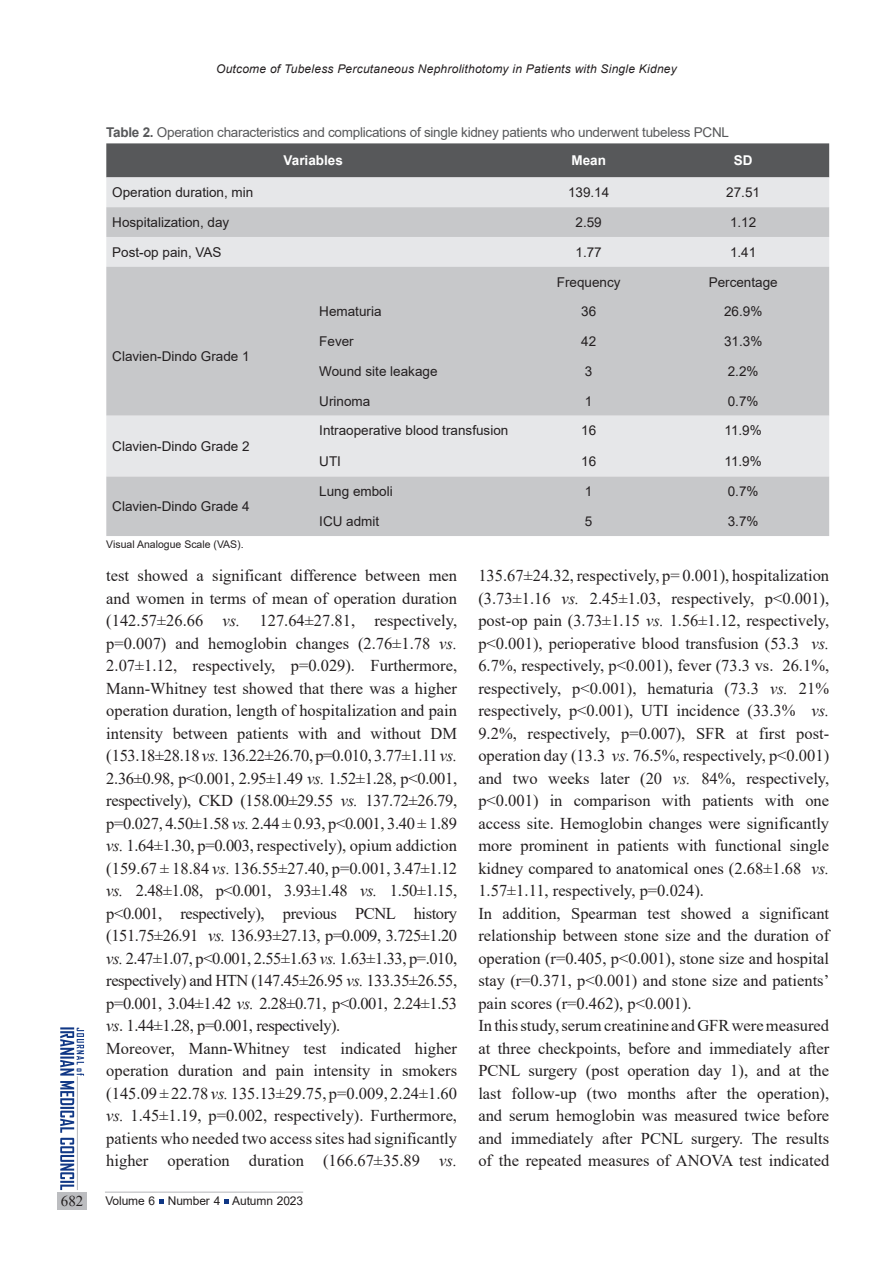
<style>
.page{position:relative;width:893px;height:1263px;background:#fff}
.page>*{position:absolute;margin:0;border:0;box-sizing:border-box;transform-origin:0 0}
.context{font:16.5px/22.5px "Times New Roman";color:#231f20;text-align:justify}
.t1{font:15px "Times New Roman";color:#231f20}
.t2{font:13.5px "Arial";color:#231f20}
.pic-table-t{font:13.5px "Arial";letter-spacing:-.02em;color:#57585a}
.t3{font:700 13.5px "Arial";color:#fff}
.context-2{font:italic 12px "Arial";letter-spacing:.02em;color:#231f20}
.t4{font:12px "Arial";letter-spacing:-.01em;color:#231f20}
.t5{font:10.5px "Arial";color:#231f20}
.s1{font-weight:700}
.s2{font-style:italic}
</style>
<div class="page">
<div style="left:58px;top:1192px;width:29px;height:17px;background:#bcbdc0"></div>
<svg style="left:60px;top:1027px;width:24px;height:163px"></svg>
<hr style="left:77px;top:1076px;width:1px;height:114px;background:#bcbdc0">
<hr style="left:105px;top:1191px;width:198px;height:2px;background:#bcbdc0">
<svg style="left:159px;top:1199px;width:5px;height:5px"></svg>
<svg style="left:224px;top:1199px;width:5px;height:5px"></svg>
<div style="left:106px;top:143px;width:723px;height:34px;background:#57585a"></div>
<div style="left:106px;top:177px;width:723px;height:30px;background:#e6e7e9"></div>
<svg style="left:106px;top:207px;width:723px;height:329px;background:#cfd0d2"></svg>
<p class="context-2" style="left:216px;top:61px;width:462px">Outcome of Tubeless Percutaneous Nephrolithotomy in Patients with Single Kidney</p>
<p class="pic-table-t" style="left:106px;top:123px;width:624px"><span class="s1">Table 2.</span> Operation characteristics and complications of single kidney patients who underwent tubeless PCNL</p>
<p class="t3" style="left:284px;top:151px;width:61px">Variables</p>
<p class="t3" style="left:571px;top:151px;width:36px">Mean</p>
<p class="t3" style="left:734px;top:151px;width:20px">SD</p>
<p class="t2" style="left:112px;top:183px;width:143px">Operation duration, min</p>
<p class="t2" style="left:568px;top:183px;width:43px">139.14</p>
<p class="t2" style="left:726px;top:183px;width:35px">27.51</p>
<p class="t2" style="left:112px;top:213px;width:119px">Hospitalization, day</p>
<p class="t2" style="left:576px;top:213px;width:28px">2.59</p>
<p class="t2" style="left:730px;top:213px;width:28px">1.12</p>
<p class="t2" style="left:112px;top:243px;width:111px">Post-op pain, VAS</p>
<p class="t2" style="left:576px;top:243px;width:28px">1.77</p>
<p class="t2" style="left:730px;top:243px;width:28px">1.41</p>
<p class="t2" style="left:557px;top:272px;width:65px">Frequency</p>
<p class="t2" style="left:709px;top:272px;width:71px">Percentage</p>
<p class="t2" style="left:112px;top:347px;width:139px">Clavien-Dindo Grade 1</p>
<p class="t2" style="left:112px;top:437px;width:139px">Clavien-Dindo Grade 2</p>
<p class="t2" style="left:112px;top:497px;width:139px">Clavien-Dindo Grade 4</p>
<p class="t5" style="left:106px;top:537px;width:139px">Visual Analogue Scale (VAS).</p>
<p class="t2" style="left:319px;top:302px;width:64px">Hematuria</p>
<p class="t2" style="left:581px;top:302px;width:17px">36</p>
<p class="t2" style="left:724px;top:302px;width:40px">26.9%</p>
<p class="t2" style="left:319px;top:332px;width:36px">Fever</p>
<p class="t2" style="left:581px;top:332px;width:17px">42</p>
<p class="t2" style="left:724px;top:332px;width:40px">31.3%</p>
<p class="t2" style="left:319px;top:362px;width:120px">Wound site leakage</p>
<p class="t2" style="left:585px;top:362px;width:9px">3</p>
<p class="t2" style="left:728px;top:362px;width:32px">2.2%</p>
<p class="t2" style="left:319px;top:392px;width:53px">Urinoma</p>
<p class="t2" style="left:585px;top:392px;width:9px">1</p>
<p class="t2" style="left:728px;top:392px;width:32px">0.7%</p>
<p class="t2" style="left:319px;top:421px;width:191px">Intraoperative blood transfusion</p>
<p class="t2" style="left:581px;top:421px;width:17px">16</p>
<p class="t2" style="left:724px;top:421px;width:39px">11.9%</p>
<p class="t2" style="left:319px;top:452px;width:23px">UTI</p>
<p class="t2" style="left:581px;top:452px;width:17px">16</p>
<p class="t2" style="left:724px;top:452px;width:39px">11.9%</p>
<p class="t2" style="left:319px;top:482px;width:75px">Lung emboli</p>
<p class="t2" style="left:585px;top:482px;width:9px">1</p>
<p class="t2" style="left:728px;top:482px;width:32px">0.7%</p>
<p class="t2" style="left:319px;top:512px;width:62px">ICU admit</p>
<p class="t2" style="left:585px;top:512px;width:9px">5</p>
<p class="t2" style="left:728px;top:512px;width:32px">3.7%</p>
<p class="context" style="left:106px;top:564px;width:352px">test showed a significant difference between men and women in terms of mean of operation duration (142.57±26.66 <span class="s2">vs.</span> 127.64±27.81, respectively, p=0.007) and hemoglobin changes (2.76±1.78 <span class="s2">vs.<br></span>2.07±1.12, respectively, p=0.029). Furthermore, Mann-Whitney test showed that there was a higher operation duration, length of hospitalization and pain intensity between patients with and without DM (153.18±28.18 <span class="s2">vs.</span> 136.22±26.70, p=0.010, 3.77±1.11 <span class="s2">vs.<br></span>2.36±0.98, p&lt;0.001, 2.95±1.49 <span class="s2">vs.</span> 1.52±1.28, p&lt;0.001, respectively), CKD (158.00±29.55 <span class="s2">vs.</span> 137.72±26.79, p=0.027, 4.50±1.58 <span class="s2">vs.</span> 2.44 ± 0.93, p&lt;0.001, 3.40 ± 1.89 <span class="s2">vs.</span> 1.64±1.30, p=0.003, respectively), opium addiction (159.67 ± 18.84 <span class="s2">vs.</span> 136.55±27.40, p=0.001, 3.47±1.12 <span class="s2">vs.</span> 2.48±1.08, p&lt;0.001, 3.93±1.48 <span class="s2">vs.</span> 1.50±1.15, p&lt;0.001, respectively), previous PCNL history (151.75±26.91 <span class="s2">vs.</span> 136.93±27.13, p=0.009, 3.725±1.20 <span class="s2">vs.</span> 2.47±1.07, p&lt;0.001, 2.55±1.63 <span class="s2">vs.</span> 1.63±1.33, p=.010, respectively) and HTN (147.45±26.95 <span class="s2">vs.</span> 133.35±26.55, p=0.001, 3.04±1.42 <span class="s2">vs.</span> 2.28±0.71, p&lt;0.001, 2.24±1.53 <span class="s2">vs</span>. 1.44±1.28, p=0.001, respectively).</p>
<p class="context" style="left:106px;top:1036px;width:352px">Moreover, Mann-Whitney test indicated higher operation duration and pain intensity in smokers (145.09 ± 22.78 <span class="s2">vs.</span> 135.13±29.75, p=0.009, 2.24±1.60 <span class="s2">vs.</span> 1.45±1.19, p=0.002, respectively). Furthermore, patients who needed two access sites had significantly higher operation duration (166.67±35.89 <span class="s2">vs.</span></p>
<p class="t1" style="left:61px;top:1190px;width:24px">682</p>
<p class="t4" style="left:105px;top:1192px;width:199px">Volume 6 Number 4 Autumn 2023</p>
<p class="context" style="left:478px;top:564px;width:352px">135.67±24.32, respectively, p= 0.001), hospitalization (3.73±1.16 <span class="s2">vs.</span> 2.45±1.03, respectively, p&lt;0.001), post-op pain (3.73±1.15 <span class="s2">vs.</span> 1.56±1.12, respectively, p&lt;0.001), perioperative blood transfusion (53.3 <span class="s2">vs.<br></span>6.7%, respectively, p&lt;0.001), fever (73.3 vs. 26.1%, respectively, p&lt;0.001), hematuria (73.3 <span class="s2">vs.</span> 21% respectively, p&lt;0.001), UTI incidence (33.3% <span class="s2">vs.<br></span>9.2%, respectively, p=0.007), SFR at first post&shy;operation day (13.3 <span class="s2">vs</span>. 76.5%, respectively, p&lt;0.001) and two weeks later (20 <span class="s2">vs.</span> 84%, respectively, p&lt;0.001) in comparison with patients with one access site. Hemoglobin changes were significantly more prominent in patients with functional single kidney compared to anatomical ones (2.68±1.68 <span class="s2">vs.<br></span>1.57±1.11, respectively, p=0.024).</p>
<p class="context" style="left:478px;top:901px;width:352px">In addition, Spearman test showed a significant relationship between stone size and the duration of operation (r=0.405, p&lt;0.001), stone size and hospital stay (r=0.371, p&lt;0.001) and stone size and patients’ pain scores (r=0.462), p&lt;0.001).</p>
<p class="context" style="left:478px;top:1014px;width:352px">In this study, serum creatinine and GFR were measured at three checkpoints, before and immediately after PCNL surgery (post operation day 1), and at the last follow-up (two months after the operation), and serum hemoglobin was measured twice before and immediately after PCNL surgery. The results of the repeated measures of ANOVA test indicated</p>
</div>
